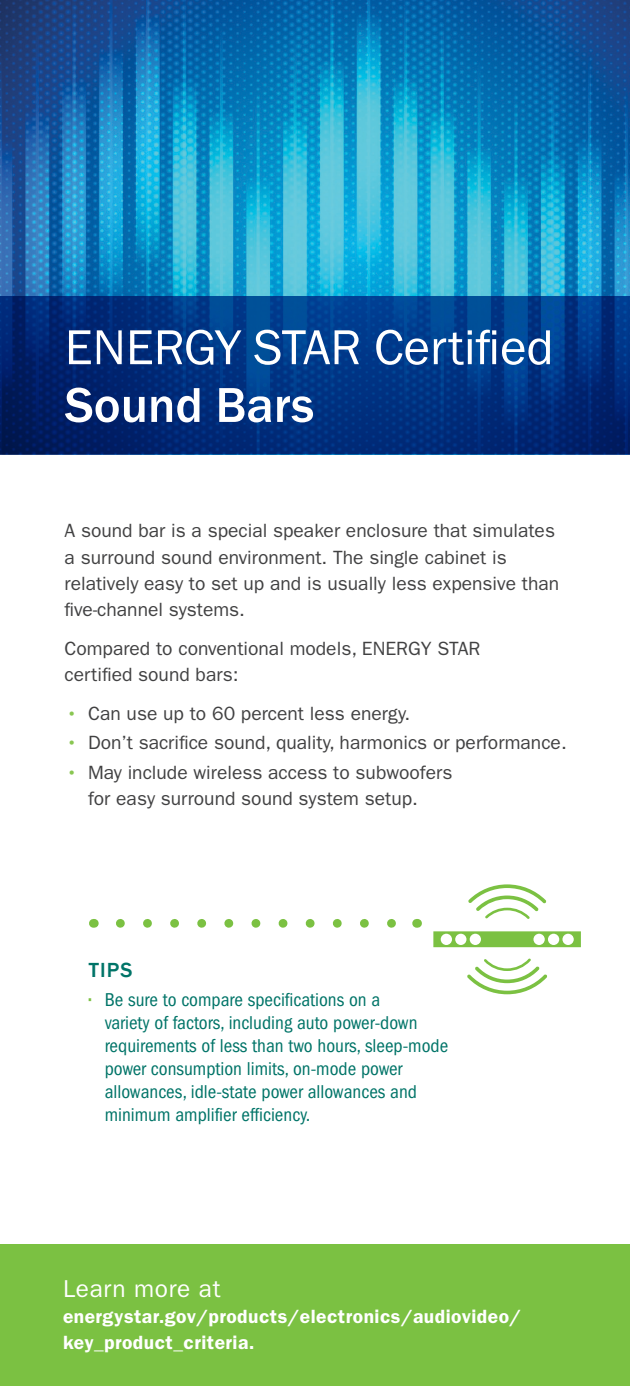
<style>
.page{position:relative;width:630px;height:1386px;background:#fff}
.page>*{position:absolute;margin:0;border:0;box-sizing:border-box;transform-origin:0 0}
.Heading_1{font:50.75px/57.8px "Franklin Gothic";color:#fff}
.Body_Copy{font:24.5px "ITC Franklin Gothic Std";letter-spacing:.025em;color:#fff}
.Tips_Heading{font:500 21px "Franklin Gothic";color:#007468}
.Body_Copy-2{font:19.25px/26.2px "ITC Franklin Gothic Std";color:#414142}
.t1{font:condensed 19.25px/23.1px "Franklin Gothic";color:#007468}
.Body_Copy-3{font:600 19.25px/26.2px "ITC Franklin Gothic Std";letter-spacing:.025em;color:#fff}
.s1{font-weight:500}
.s2{font-size:24.5px;color:#89c651}
.s3{font-size:24.5px;color:#7bc142}
</style>
<div class="page">
<div style="left:0;top:1245px;width:630px;height:141px;background:#7bc142"></div>
<img style="left:0;top:0;width:630px;height:297px">
<svg style="left:0;top:297px;width:630px;height:157px;background:#00307d"></svg>
<svg style="left:467px;top:958px;width:80px;height:36px"></svg>
<svg style="left:468px;top:884px;width:78px;height:35px"></svg>
<svg style="left:433px;top:931px;width:148px;height:16px"></svg>
<svg style="left:120px;top:919px;width:276px;height:9px"></svg>
<p class="Heading_1" style="left:65px;top:320px;width:491px">ENERGY STAR Certified<br><span class="s1">Sound Bars</span></p>
<p class="Body_Copy-2" style="left:65px;top:518px;width:496px">A sound bar is a special speaker enclosure that simulates a surround sound environment. The single cabinet is relatively easy to set up and is usually less expensive than five-channel systems.</p>
<p class="Body_Copy-2" style="left:65px;top:635px;width:417px">Compared to conventional models, ENERGY STAR certified sound bars:</p>
<p class="Body_Copy-2" style="left:65px;top:700px;width:347px"><span class="s2">•</span> Can use up to 60 percent less energy.</p>
<p class="Body_Copy-2" style="left:65px;top:730px;width:504px"><span class="s2">•</span> Don’t sacrifice sound, quality, harmonics or performance.</p>
<p class="Body_Copy-2" style="left:65px;top:759px;width:390px;text-align:center"><span class="s2">•</span> May include wireless access to subwoofers for easy surround sound system setup.</p>
<p class="Tips_Heading" style="left:89px;top:957px;width:45px">TIPS</p>
<p class="t1" style="left:105px;top:988px;width:345px;text-indent:-16px"><span class="s3">•</span> Be sure to compare specifications on a<br>variety of factors, including auto power-down requirements of less than two hours, sleep-mode power consumption limits, on-mode power allowances, idle-state power allowances and minimum amplifier efficiency.</p>
<p class="Body_Copy" style="left:63px;top:1274px;width:159px">Learn more at</p>
<p class="Body_Copy-3" style="left:63px;top:1303px;width:460px">energystar.gov/products/electronics/audiovideo/ key_product_criteria.</p>
</div>
